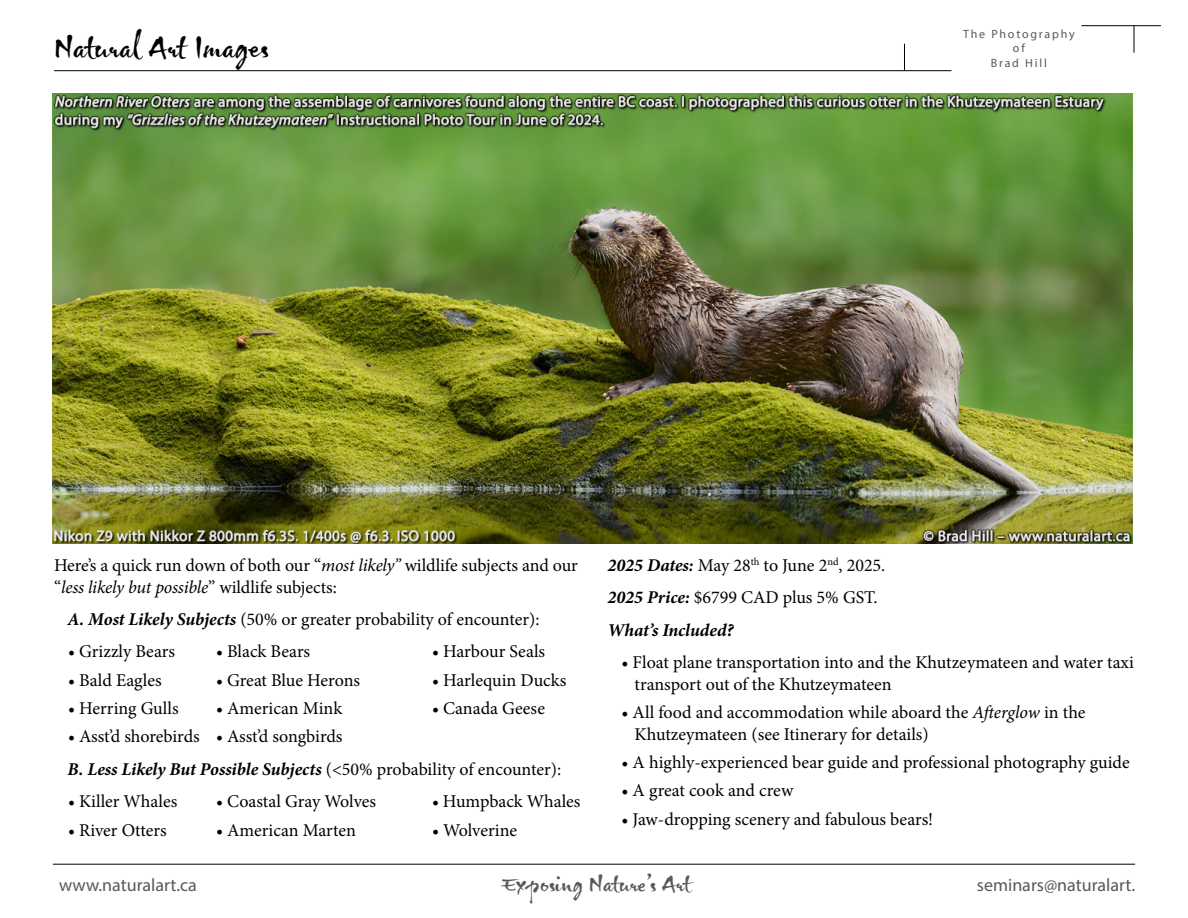
<style>
.page{position:relative;width:1188px;height:918px;background:#fff}
.page>*{position:absolute;margin:0;border:0;box-sizing:border-box;transform-origin:0 0}
.t1{font:36px "Gizmo";color:#000}
.t2{font:27px "Gizmo";color:#58595b}
.t3{font:18px/21.6px "Minion Pro";color:#000}
.t4{font:18px "Myriad Pro";color:#58595b}
.t5{font:12px/14.7px "Myriad Pro";letter-spacing:.15em;color:#58595b;text-align:center}
.s1{font-style:italic}
.s2{font-weight:700;font-style:italic}
</style>
<div class="page">
<hr style="left:54px;top:70px;width:897px;height:1px;background:#000">
<hr style="left:1081px;top:25px;width:80px;height:1px;background:#000">
<svg style="left:904px;top:44px;width:1px;height:27px"></svg>
<svg style="left:1134px;top:26px;width:1px;height:27px"></svg>
<hr style="left:53px;top:864px;width:1082px;height:1px;background:#000">
<img style="left:53px;top:93px;width:1080px;height:450px">
<h1 class="t1" style="left:54px;top:21px;width:216px">Natural Art Images</h1>
<p class="t5" style="left:963px;top:26px;width:113px">The Photography of<br>Brad Hill</p>
<p class="t3" style="left:54px;top:555px;width:525px">Here’s a quick run down of both our “<span class="s1">most likely”</span> wildlife subjects and our “<span class="s1">less likely but possible</span>” wildlife subjects:</p>
<p class="t3" style="left:67px;top:609px;width:473px"><span class="s2">A. Most Likely Subjects</span> (50% or greater probability of encounter):</p>
<p class="t3" style="left:68px;top:641px;width:108px">• Grizzly Bears</p>
<p class="t3" style="left:216px;top:641px;width:96px">• Black Bears</p>
<p class="t3" style="left:432px;top:641px;width:115px">• Harbour Seals</p>
<p class="t3" style="left:68px;top:669px;width:95px">• Bald Eagles</p>
<p class="t3" style="left:216px;top:669px;width:145px">• Great Blue Herons</p>
<p class="t3" style="left:432px;top:669px;width:136px">• Harlequin Ducks</p>
<p class="t3" style="left:68px;top:698px;width:112px">• Herring Gulls</p>
<p class="t3" style="left:216px;top:698px;width:128px">• American Mink</p>
<p class="t3" style="left:432px;top:698px;width:115px">• Canada Geese</p>
<p class="t3" style="left:68px;top:721px;width:495px;line-height:32.4px">• Asst’d shorebirds • Asst’d songbirds<br><span class="s2">B. Less Likely But Possible Subjects</span> (&lt;50% probability of encounter):</p>
<p class="t3" style="left:68px;top:791px;width:111px">• Killer Whales</p>
<p class="t3" style="left:216px;top:791px;width:162px">• Coastal Gray Wolves</p>
<p class="t3" style="left:432px;top:791px;width:150px">• Humpback Whales</p>
<p class="t3" style="left:68px;top:819px;width:100px">• River Otters</p>
<p class="t3" style="left:216px;top:819px;width:141px">• American Marten</p>
<p class="t3" style="left:432px;top:819px;width:87px">• Wolverine</p>
<p class="t3" style="left:608px;top:549px;width:279px;line-height:32.4px"><span class="s2">2025 Dates:</span> May 28<sup>th</sup> to June 2<sup>nd</sup>, 2025.<br><span class="s2">2025 Price:</span> $6799 CAD plus 5% GST.<br><span class="s2">What’s Included?</span></p>
<p class="t3" style="left:635px;top:652px;width:501px;text-indent:-13px">• Float plane transportation into and the Khutzeymateen and water taxi transport out of the Khutzeymateen</p>
<p class="t3" style="left:635px;top:702px;width:453px;text-indent:-13px">• All food and accommodation while aboard the <span class="s1">Afterglow</span> in the<br>Khutzeymateen (see Itinerary for details)</p>
<p class="t3" style="left:622px;top:752px;width:510px">• A highly-experienced bear guide and professional photography guide</p>
<p class="t3" style="left:622px;top:780px;width:173px">• A great cook and crew</p>
<p class="t3" style="left:622px;top:808px;width:313px">• Jaw-dropping scenery and fabulous bears!</p>
<p class="t4" style="left:59px;top:874px;width:139px">www.naturalart.ca</p>
<h2 class="t2" style="left:502px;top:864px;width:190px">Exposing Nature’s Art</h2>
<p class="t4" style="left:977px;top:874px;width:160px">seminars@naturalart.</p>
</div>
